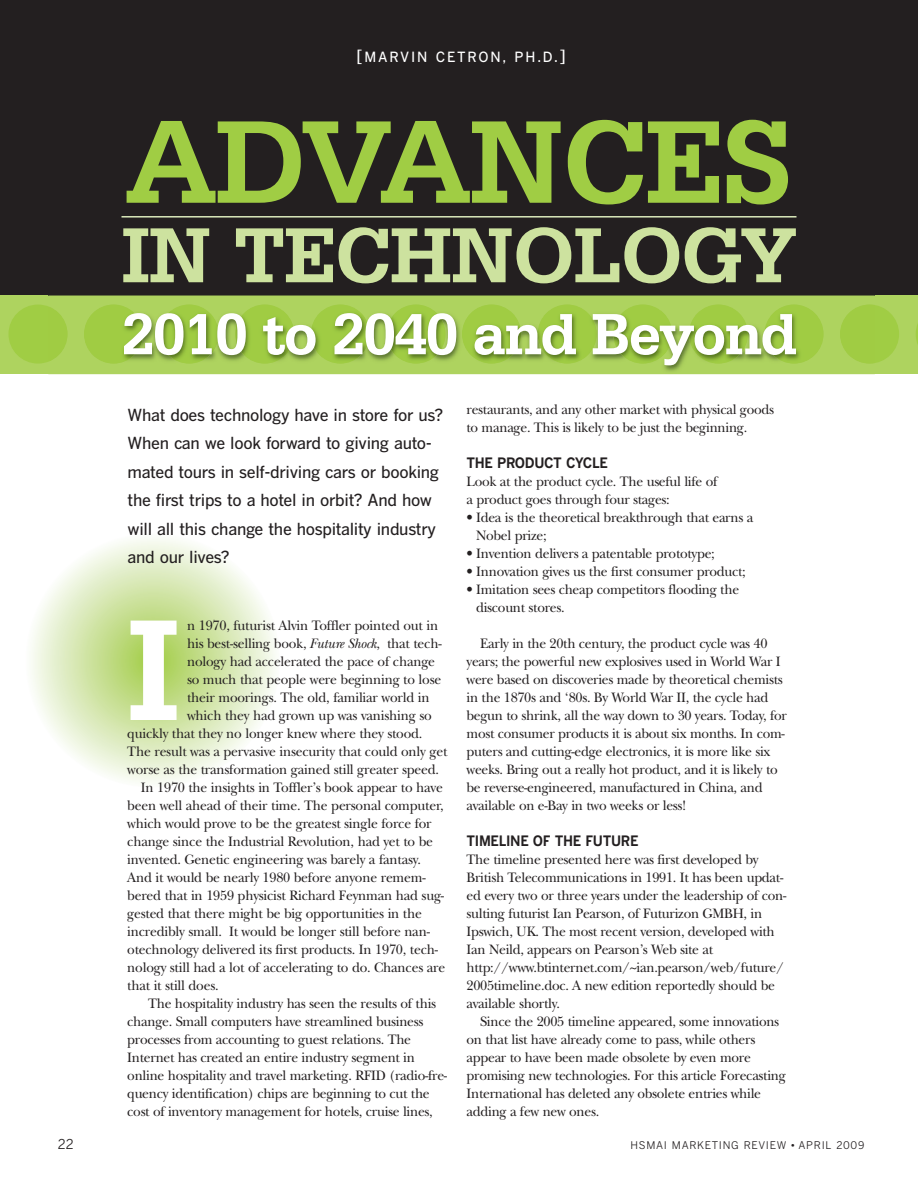
<style>
.page{position:relative;width:918px;height:1188px;background:#fff}
.page>*{position:absolute;margin:0;border:0;box-sizing:border-box;transform-origin:0 0}
.t1{font:700 152.25px "Serifa BT";color:#fff}
.t2{font:700 124.5px "Serifa BT";letter-spacing:-.01em;color:#a0cd44}
.t3{font:700 82.5px "Serifa BT";letter-spacing:-.01em;color:#cde29f}
.t4{font:700 61.5px "Serifa BT";letter-spacing:-.025em;color:#fff}
.t5{font:500 16.5px/28.5px "Benton Gothic";letter-spacing:-.02em;color:#231f20}
.t6{font:14.25px/18px "New Baskerville";letter-spacing:-.02em;color:#231f20;scale:.96 1}
.t7{font:700 14.25px "Benton Gothic";letter-spacing:-.025em;color:#231f20;scale:.96 1}
.t8{font:500 13.95px "Benton Gothic";letter-spacing:.13em;color:#fff}
.t9{font:13.5px "Benton Gothic";color:#231f20}
.t10{font:10.5px "Benton Gothic";letter-spacing:.065em;color:#231f20}
.s1{font-size:15.3px}
.s2{font-style:italic}
</style>
<div class="page">
<div style="left:0;top:0;width:918px;height:359px;background:#231f20"></div>
<div style="left:0;top:296px;width:918px;height:78px;background:#aed35f"></div>
<div style="left:8px;top:305px;width:60px;height:59px;background:#a0cd44;border-radius:50%"></div>
<svg style="left:26px;top:533px;width:254px;height:254px;background:#dcebbd"></svg>
<div style="left:840px;top:305px;width:59px;height:59px;background:#a0cd44;border-radius:50%"></div>
<svg style="left:916px;top:324px;width:2px;height:20px"></svg>
<img style="left:48px;top:295px;width:827px;height:80px">
<img style="left:48px;top:306px;width:20px;height:56px">
<img style="left:84px;top:305px;width:59px;height:59px">
<img style="left:160px;top:305px;width:59px;height:59px">
<img style="left:235px;top:305px;width:59px;height:59px">
<img style="left:311px;top:305px;width:59px;height:59px">
<img style="left:386px;top:305px;width:60px;height:59px">
<img style="left:462px;top:305px;width:59px;height:59px">
<img style="left:538px;top:305px;width:59px;height:59px">
<img style="left:613px;top:305px;width:59px;height:59px">
<img style="left:689px;top:305px;width:59px;height:59px">
<img style="left:764px;top:305px;width:60px;height:59px">
<img style="left:840px;top:305px;width:35px;height:59px">
<hr style="left:122px;top:216px;width:674px;height:2px;background:#dbeabb">
<p class="t8" style="left:357px;top:49px;width:211px"><span class="s1">[</span>MARVIN CETRON, PH.D.<span class="s1">]</span></p>
<h2 class="t2" style="left:126px;top:121px;width:668px">ADVANCES</h2>
<h3 class="t3" style="left:122px;top:228px;width:676px">IN TECHNOLOGY</h3>
<h3 class="t4" style="left:122px;top:314px;width:677px">2010 to 2040 and Beyond</h3>
<p class="t5" style="left:128px;top:401px;width:317px">What does technology have in store for us?<br>When can we look forward to giving auto&shy;mated tours in self-driving cars or booking the first trips to a hotel in orbit? And how will all this change the hospitality industry and our lives?</p>
<h1 class="t1" style="left:127px;top:621px;width:53px">I</h1>
<p class="t6" style="left:187px;top:616px;width:263px">n 1970, futurist Alvin Toffler pointed out in</p>
<p class="t6" style="left:187px;top:634px;width:267px">his best-selling book, <span class="s2">Future Shock</span>, that tech-</p>
<p class="t6" style="left:187px;top:652px;width:260px">nology had accelerated the pace of change</p>
<p class="t6" style="left:187px;top:670px;width:266px">so much that people were beginning to lose</p>
<p class="t6" style="left:187px;top:688px;width:254px">their moorings. The old, familiar world in</p>
<p class="t6" style="left:187px;top:706px;width:256px">which they had grown up was vanishing so</p>
<p class="t6" style="left:127px;top:724px;width:309px">quickly that they no longer knew where they stood.</p>
<p class="t6" style="left:127px;top:742px;width:335px">The result was a pervasive insecurity that could only get</p>
<p class="t6" style="left:127px;top:760px;width:326px">worse as the transformation gained still greater speed.</p>
<p class="t6" style="left:141px;top:778px;width:316px">In 1970 the insights in Toffler’s book appear to have</p>
<p class="t6" style="left:127px;top:796px;width:331px">been well ahead of their time. The personal computer,</p>
<p class="t6" style="left:127px;top:814px;width:319px">which would prove to be the greatest single force for</p>
<p class="t6" style="left:127px;top:832px;width:320px">change since the Industrial Revolution, had yet to be</p>
<p class="t6" style="left:127px;top:850px;width:307px">invented. Genetic engineering was barely a fantasy.</p>
<p class="t6" style="left:127px;top:868px;width:312px">And it would be nearly 1980 before anyone remem-</p>
<p class="t6" style="left:127px;top:886px;width:332px">bered that in 1959 physicist Richard Feynman had sug-</p>
<p class="t6" style="left:127px;top:904px;width:308px">gested that there might be big opportunities in the</p>
<p class="t6" style="left:127px;top:922px;width:317px">incredibly small. It would be longer still before nan-</p>
<p class="t6" style="left:127px;top:940px;width:325px">otechnology delivered its first products. In 1970, tech-</p>
<p class="t6" style="left:127px;top:958px;width:333px">nology still had a lot of accelerating to do. Chances are</p>
<p class="t6" style="left:127px;top:976px;width:97px">that it still does.</p>
<p class="t6" style="left:148px;top:994px;width:302px">The hospitality industry has seen the results of this</p>
<p class="t6" style="left:127px;top:1012px;width:310px">change. Small computers have streamlined business</p>
<p class="t6" style="left:127px;top:1030px;width:297px">processes from accounting to guest relations. The</p>
<p class="t6" style="left:127px;top:1048px;width:301px">Internet has created an entire industry segment in</p>
<p class="t6" style="left:127px;top:1066px;width:335px">online hospitality and travel marketing. RFID (radio-fre-</p>
<p class="t6" style="left:127px;top:1084px;width:317px">quency identification) chips are beginning to cut the</p>
<p class="t6" style="left:127px;top:1102px;width:320px">cost of inventory management for hotels, cruise lines,</p>
<p class="t6" style="left:467px;top:400px;width:322px">restaurants, and any other market with physical goods to manage. This is likely to be just the beginning.</p>
<p class="t7" style="left:467px;top:455px;width:149px">THE PRODUCT CYCLE</p>
<p class="t6" style="left:467px;top:472px;width:263px">Look at the product cycle. The useful life of a product goes through four stages:</p>
<p class="t6" style="left:476px;top:508px;width:290px;text-indent:-10px">• Idea is the theoretical breakthrough that earns a<br>Nobel prize;</p>
<p class="t6" style="left:467px;top:544px;width:260px">• Invention delivers a patentable prototype;</p>
<p class="t6" style="left:467px;top:562px;width:292px">• Innovation gives us the first consumer product;</p>
<p class="t6" style="left:476px;top:580px;width:276px;text-indent:-10px">• Imitation sees cheap competitors flooding the discount stores.</p>
<p class="t6" style="left:467px;top:634px;width:335px;text-indent:14px">Early in the 20th century, the product cycle was 40 years; the powerful new explosives used in World War I were based on discoveries made by theoretical chemists in the 1870s and ‘80s. By World War II, the cycle had begun to shrink, all the way down to 30 years. Today, for most consumer products it is about six months. In com&shy;puters and cutting-edge electronics, it is more like six weeks. Bring out a really hot product, and it is likely to be reverse-engineered, manufactured in China, and available on e-Bay in two weeks or less!</p>
<p class="t7" style="left:467px;top:833px;width:181px">TIMELINE OF THE FUTURE</p>
<p class="t6" style="left:467px;top:850px;width:335px">The timeline presented here was first developed by British Telecommunications in 1991. It has been updat&shy;ed every two or three years under the leadership of con&shy;sulting futurist Ian Pearson, of Futurizon GMBH, in Ipswich, UK. The most recent version, developed with Ian Neild, appears on Pearson’s Web site at http://www.btinternet.com/~ian.pearson/web/future/ 2005timeline.doc. A new edition reportedly should be available shortly.</p>
<p class="t6" style="left:467px;top:1012px;width:334px;text-indent:14px">Since the 2005 timeline appeared, some innovations on that list have already come to pass, while others appear to have been made obsolete by even more promising new technologies. For this article Forecasting International has deleted any obsolete entries while adding a few new ones.</p>
<p class="t9" style="left:58px;top:1136px;width:17px">22</p>
<p class="t10" style="left:631px;top:1139px;width:235px">HSMAI MARKETING REVIEW • APRIL 2009</p>
</div>
